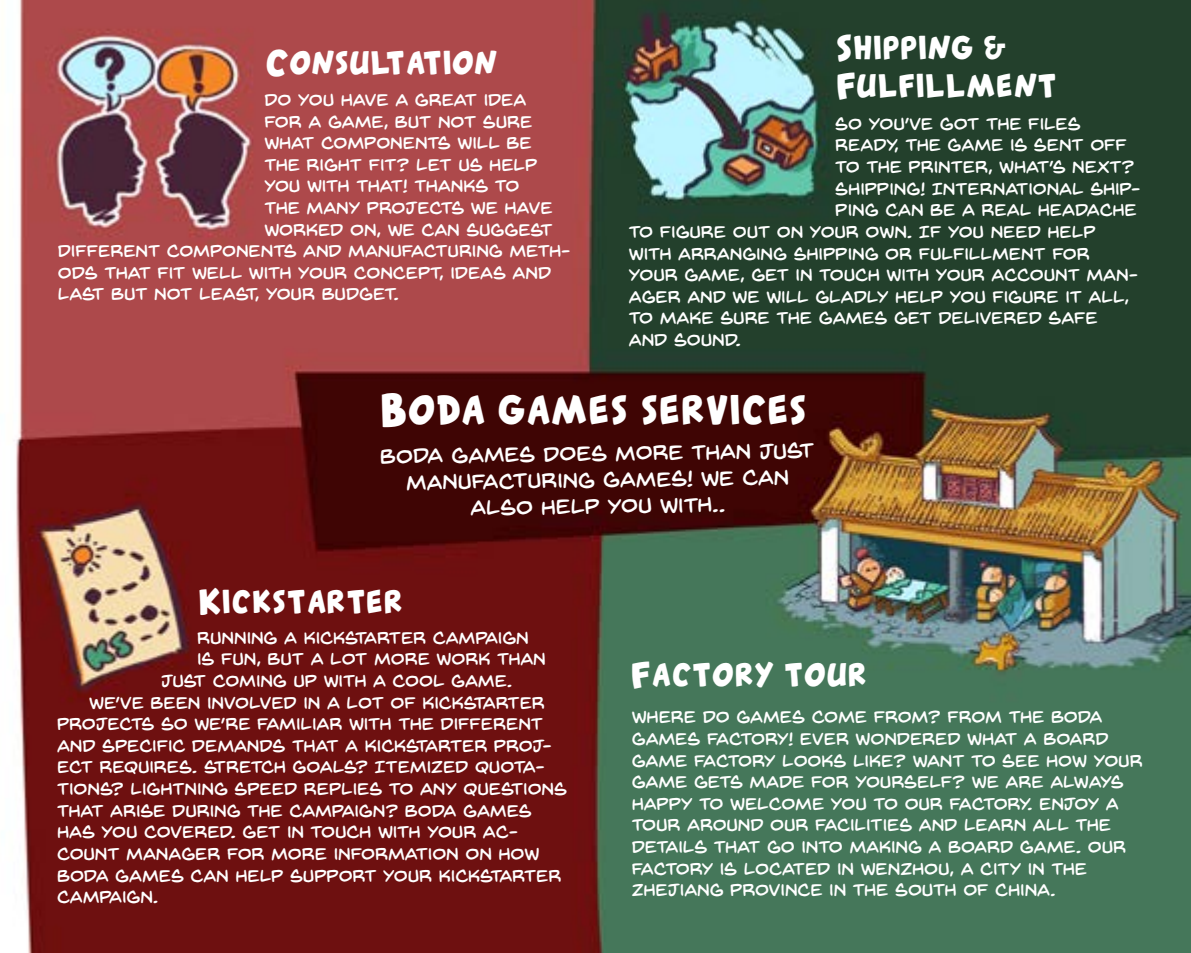
<style>
.page{position:relative;width:1191px;height:953px;background:#fff}
.page>*{position:absolute;margin:0;border:0;box-sizing:border-box;transform-origin:0 0}
.t1{font:700 40px "Canted FX";color:#fff}
.t2{font:700 32px/38.4px "Canted FX";color:#fff}
.t3{font:22px/26.4px "Back Issues BB";color:#fff;text-align:center}
.t4{font:18px/21.6px "Back Issues BB";color:#fff}
</style>
<div class="page">
<img style="left:16px;top:0;width:1175px;height:952px">
<h2 class="t2" style="left:265px;top:40px;width:234px">Consultation</h2>
<p class="t4" style="left:264px;top:89px;width:263px">DO YOU HAVE A GREAT IDEA</p>
<p class="t4" style="left:264px;top:111px;width:269px">FOR A GAME, BUT NOT SURE</p>
<p class="t4" style="left:264px;top:132px;width:269px">WHAT COMPONENTS WILL BE</p>
<p class="t4" style="left:264px;top:154px;width:274px">THE RIGHT FIT? LET US HELP</p>
<p class="t4" style="left:264px;top:176px;width:256px">YOU WITH THAT! THANKS TO</p>
<p class="t4" style="left:264px;top:197px;width:290px">THE MANY PROJECTS WE HAVE</p>
<p class="t4" style="left:264px;top:219px;width:290px">WORKED ON, WE CAN SUGGEST</p>
<p class="t4" style="left:58px;top:240px;width:514px">DIFFERENT COMPONENTS AND MANUFACTURING METH-</p>
<p class="t4" style="left:58px;top:262px;width:495px">ODS THAT FIT WELL WITH YOUR CONCEPT, IDEAS AND</p>
<p class="t4" style="left:58px;top:284px;width:342px">LAST BUT NOT LEAST, YOUR BUDGET.</p>
<h2 class="t2" style="left:836px;top:25px;width:223px">Shipping &amp;<br>Fulfillment</h2>
<p class="t4" style="left:835px;top:113px;width:247px">SO YOU’VE GOT THE FILES</p>
<p class="t4" style="left:835px;top:135px;width:293px">READY, THE GAME IS SENT OFF</p>
<p class="t4" style="left:835px;top:156px;width:301px">TO THE PRINTER, WHAT’S NEXT?</p>
<p class="t4" style="left:835px;top:178px;width:307px">SHIPPING! INTERNATIONAL SHIP-</p>
<p class="t4" style="left:835px;top:199px;width:303px">PING CAN BE A REAL HEADACHE</p>
<p class="t4" style="left:629px;top:221px;width:468px">TO FIGURE OUT ON YOUR OWN. IF YOU NEED HELP</p>
<p class="t4" style="left:629px;top:243px;width:462px">WITH ARRANGING SHIPPING OR FULFILLMENT FOR</p>
<p class="t4" style="left:629px;top:264px;width:511px">YOUR GAME, GET IN TOUCH WITH YOUR ACCOUNT MAN-</p>
<p class="t4" style="left:629px;top:286px;width:502px">AGER AND WE WILL GLADLY HELP YOU FIGURE IT ALL,</p>
<p class="t4" style="left:629px;top:307px;width:470px">TO MAKE SURE THE GAMES GET DELIVERED SAFE</p>
<p class="t4" style="left:629px;top:329px;width:114px">AND SOUND.</p>
<h1 class="t1" style="left:379px;top:380px;width:429px">Boda games services</h1>
<p class="t3" style="left:380px;top:444px;width:435px;rotate:-1deg">BODA GAMES DOES MORE THAN JUST<br>MANUFACTURING GAMES! WE CAN<br>ALSO HELP YOU WITH..</p>
<h2 class="t2" style="left:198px;top:579px;width:207px">Kickstarter</h2>
<p class="t4" style="left:197px;top:627px;width:333px">RUNNING A KICKSTARTER CAMPAIGN</p>
<p class="t4" style="left:197px;top:648px;width:350px">IS FUN, BUT A LOT MORE WORK THAN</p>
<p class="t4" style="left:161px;top:670px;width:353px">JUST COMING UP WITH A COOL GAME.</p>
<p class="t4" style="left:89px;top:691px;width:457px">WE’VE BEEN INVOLVED IN A LOT OF KICKSTARTER</p>
<p class="t4" style="left:57px;top:713px;width:487px">PROJECTS SO WE’RE FAMILIAR WITH THE DIFFERENT</p>
<p class="t4" style="left:57px;top:735px;width:496px">AND SPECIFIC DEMANDS THAT A KICKSTARTER PROJ-</p>
<p class="t4" style="left:57px;top:756px;width:489px">ECT REQUIRES. STRETCH GOALS? ITEMIZED QUOTA-</p>
<p class="t4" style="left:57px;top:778px;width:511px">TIONS? LIGHTNING SPEED REPLIES TO ANY QUESTIONS</p>
<p class="t4" style="left:57px;top:799px;width:476px">THAT ARISE DURING THE CAMPAIGN? BODA GAMES</p>
<p class="t4" style="left:57px;top:821px;width:462px">HAS YOU COVERED. GET IN TOUCH WITH YOUR AC-</p>
<p class="t4" style="left:57px;top:843px;width:484px">COUNT MANAGER FOR MORE INFORMATION ON HOW</p>
<p class="t4" style="left:57px;top:864px;width:506px">BODA GAMES CAN HELP SUPPORT YOUR KICKSTARTER</p>
<p class="t4" style="left:57px;top:886px;width:103px">CAMPAIGN.</p>
<h2 class="t2" style="left:631px;top:652px;width:238px">Factory tour</h2>
<p class="t4" style="left:631px;top:706px;width:512px">WHERE DO GAMES COME FROM? FROM THE BODA GAMES FACTORY! EVER WONDERED WHAT A BOARD GAME FACTORY LOOKS LIKE? WANT TO SEE HOW YOUR GAME GETS MADE FOR YOURSELF? WE ARE ALWAYS HAPPY TO WELCOME YOU TO OUR FACTORY. ENJOY A TOUR AROUND OUR FACILITIES AND LEARN ALL THE DETAILS THAT GO INTO MAKING A BOARD GAME. OUR FACTORY IS LOCATED IN WENZHOU, A CITY IN THE ZHEJIANG PROVINCE IN THE SOUTH OF CHINA.</p>
</div>
